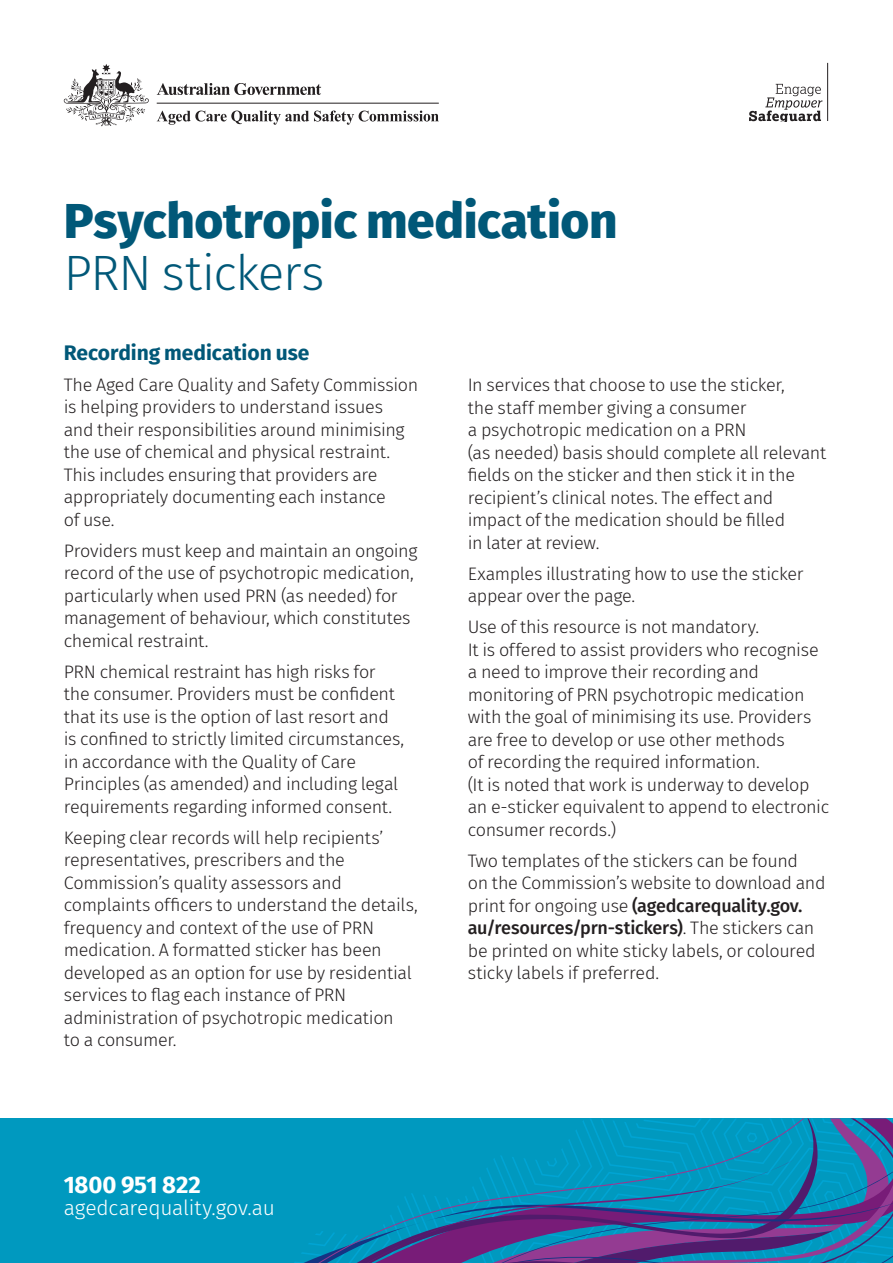
<style>
.page{position:relative;width:893px;height:1263px;background:#fff}
.page>*{position:absolute;margin:0;border:0;box-sizing:border-box;transform-origin:0 0}
.t1{font:800 49.5px "Fira Sans";letter-spacing:-.005em;color:#015878}
.t2{font:300 49.5px "Fira Sans";letter-spacing:-.025em;color:#015878}
.t3{font:700 24px "Fira Sans";letter-spacing:-.005em;color:#fff}
.t4{font:300 21px "Fira Sans";letter-spacing:-.005em;color:#fff}
.t5{font:700 21px "Fira Sans";letter-spacing:-.005em;color:#015878}
.t6{font:300 18px/22.5px "Fira Sans";letter-spacing:-.02em;color:#231f20}
.s1{font-weight:500}
</style>
<div class="page">
<div style="left:0;top:1118px;width:893px;height:145px;background:#0099bf"></div>
<svg style="left:295px;top:1118px;width:598px;height:145px"></svg>
<svg style="left:298px;top:1160px;width:496px;height:103px"></svg>
<svg style="left:749px;top:84px;width:74px;height:37px"></svg>
<hr style="left:827px;top:63px;width:1px;height:58px;background:#231f20">
<svg style="left:157px;top:111px;width:282px;height:14px"></svg>
<svg style="left:157px;top:83px;width:164px;height:12px"></svg>
<svg style="left:64px;top:64px;width:85px;height:62px"></svg>
<hr style="left:157px;top:103px;width:282px;height:1px;background:#231f20">
<h1 class="t1" style="left:64px;top:177px;width:555px">Psychotropic medication</h1>
<h1 class="t2" style="left:64px;top:238px;width:262px">PRN stickers</h1>
<p class="t5" style="left:64px;top:335px;width:247px">Recording medication use</p>
<p class="t6" style="left:64px;top:373px;width:356px">The Aged Care Quality and Safety Commission is helping providers to understand issues<br>and their responsibilities around minimising the use of chemical and physical restraint.<br>This includes ensuring that providers are appropriately documenting each instance<br>of use.</p>
<p class="t6" style="left:64px;top:539px;width:355px">Providers must keep and maintain an ongoing record of the use of psychotropic medication, particularly when used PRN (as needed) for management of behaviour, which constitutes chemical restraint.</p>
<p class="t6" style="left:64px;top:660px;width:342px">PRN chemical restraint has high risks for the consumer. Providers must be confident that its use is the option of last resort and is confined to strictly limited circumstances, in accordance with the Quality of Care Principles (as amended) and including legal requirements regarding informed consent.</p>
<p class="t6" style="left:64px;top:826px;width:356px">Keeping clear records will help recipients’ representatives, prescribers and the Commission’s quality assessors and complaints officers to understand the details, frequency and context of the use of PRN medication. A formatted sticker has been developed as an option for use by residential services to flag each instance of PRN administration of psychotropic medication<br>to a consumer.</p>
<p class="t6" style="left:468px;top:373px;width:360px">In services that choose to use the sticker,<br>the staff member giving a consumer<br>a psychotropic medication on a PRN<br>(as needed) basis should complete all relevant fields on the sticker and then stick it in the recipient’s clinical notes. The effect and impact of the medication should be filled<br>in later at review.</p>
<p class="t6" style="left:468px;top:562px;width:337px">Examples illustrating how to use the sticker appear over the page.</p>
<p class="t6" style="left:468px;top:615px;width:363px">Use of this resource is not mandatory.<br>It is offered to assist providers who recognise a need to improve their recording and monitoring of PRN psychotropic medication with the goal of minimising its use. Providers are free to develop or use other methods<br>of recording the required information.<br>(It is noted that work is underway to develop an e-sticker equivalent to append to electronic consumer records.)</p>
<p class="t6" style="left:468px;top:849px;width:359px">Two templates of the stickers can be found<br>on the Commission’s website to download and print for ongoing use <span class="s1">(agedcarequality.gov. au/resources/prn-stickers)</span>. The stickers can be printed on white sticky labels, or coloured sticky labels if preferred.</p>
<h2 class="t3" style="left:64px;top:1164px;width:139px">1800 951 822</h2>
<p class="t4" style="left:64px;top:1193px;width:213px">agedcarequality.gov.au</p>
</div>
